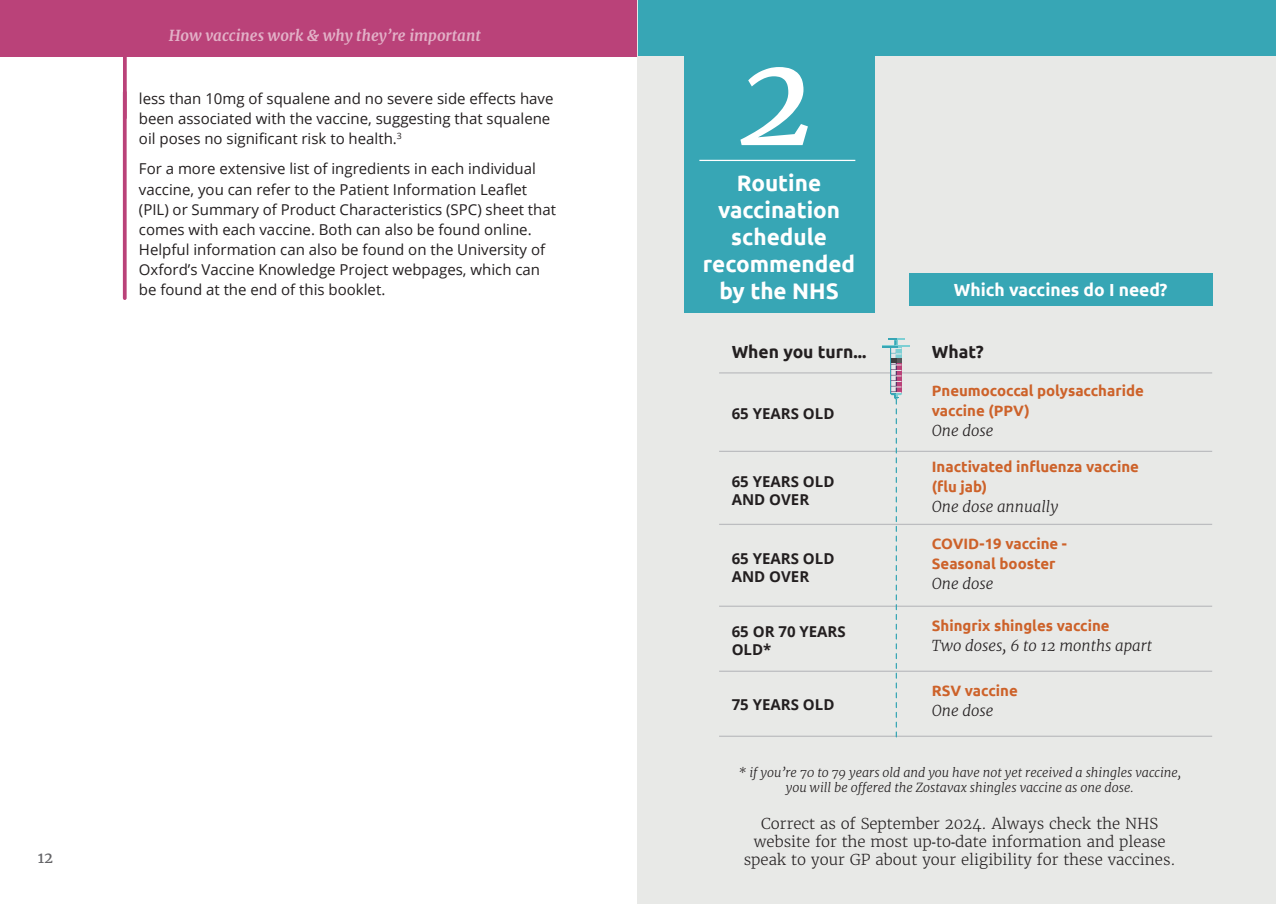
<style>
.page{position:relative;width:1276px;height:904px;background:#fff}
.page>*{position:absolute;margin:0;border:0;box-sizing:border-box;transform-origin:0 0}
.t1{font:italic 137.5px "Merriweather";color:#fff}
.t2{font:700 22.5px/27px "Ubuntu";color:#fff;text-align:center}
.t3{font:700 17.5px "Ubuntu";color:#fff}
.t4{font:700 17.5px "Ubuntu";color:#231f20}
.Body_-_pink_line_left{font:15px/20px "Open Sans";color:#231f20}
.t5{font:700 15px/20px "Ubuntu";color:#cd622a}
.t6{font:300 15px/18px "Merriweather";color:#231f20;text-align:center}
.t7{font:700 15px/18px "Open Sans";color:#231f20}
.t8{font:italic 300 15px/20px "Merriweather";color:#231f20}
.t9{font:italic 700 15px "Merriweather";color:#fff}
.t10{font:15px "Merriweather";color:#636366}
.t11{font:italic 300 12.5px/15px "Merriweather";color:#231f20;text-align:center}
.s1{font-family:"Merriweather";font-weight:300;font-style:italic;color:#231f20}
.s2{font-family:"Ubuntu";font-weight:700;font-style:normal;color:#cd622a}
.s3{font-family:"Arial Narrow";font-weight:400}
</style>
<div class="page">
<div style="left:0;top:0;width:1276px;height:57px;background:#ba4279"></div>
<div style="left:637px;top:0;width:639px;height:904px;background:#e8e9e7"></div>
<div style="left:684px;top:20px;width:190px;height:292px;background:#37a6b5"></div>
<hr style="left:699px;top:160px;width:156px;height:1px;background:#fff">
<div style="left:638px;top:0;width:638px;height:56px;background:#37a6b5"></div>
<hr style="left:719px;top:451px;width:493px;height:1px;background:#bcbdc0">
<hr style="left:719px;top:523px;width:493px;height:2px;background:#bcbdc0">
<hr style="left:719px;top:605px;width:493px;height:2px;background:#bcbdc0">
<hr style="left:719px;top:670px;width:493px;height:2px;background:#bcbdc0">
<hr style="left:719px;top:735px;width:493px;height:2px;background:#bcbdc0">
<hr style="left:719px;top:372px;width:493px;height:1px;background:#bcbdc0">
<hr style="left:882px;top:345px;width:28px;height:2px;background:#7dcfd4">
<svg style="left:882px;top:338px;width:22px;height:399px"></svg>
<div style="left:909px;top:273px;width:303px;height:33px;background:#37a6b5"></div>
<svg style="left:123px;top:119px;width:4px;height:179px"></svg>
<svg style="left:123px;top:57px;width:4px;height:62px"></svg>
<p class="t9" style="left:169px;top:26px;width:313px">How vaccines work &amp; why they’re important</p>
<p class="Body_-_pink_line_left" style="left:139px;top:88px;width:416px">less than 10mg of squalene and no severe side effects have been associated with the vaccine, suggesting that squalene oil poses no significant risk to health.<sup>3</sup></p>
<p class="Body_-_pink_line_left" style="left:139px;top:159px;width:418px">For a more extensive list of ingredients in each individual vaccine, you can refer to the Patient Information Leaflet (PIL) or Summary of Product Characteristics (SPC) sheet that comes with each vaccine. Both can also be found online.<br>Helpful information can also be found on the University of Oxford’s Vaccine Knowledge Project webpages, which can be found at the end of this booklet.</p>
<p class="t10" style="left:38px;top:848px;width:17px">12</p>
<p class="t1" style="left:738px;top:10px;width:80px">2</p>
<p class="t2" style="left:703px;top:169px;width:154px">Routine vaccination schedule recommended by the NHS</p>
<p class="t4" style="left:731px;top:341px;width:136px">When you turn...</p>
<p class="t7" style="left:731px;top:404px;width:104px">65 YEARS OLD</p>
<p class="t7" style="left:731px;top:472px;width:104px">65 YEARS OLD<br>AND OVER</p>
<p class="t7" style="left:731px;top:549px;width:104px">65 YEARS OLD<br>AND OVER</p>
<p class="t3" style="left:954px;top:279px;width:215px">Which vaccines do I need?</p>
<p class="t4" style="left:932px;top:341px;width:54px">What?</p>
<p class="t5" style="left:932px;top:380px;width:213px">Pneumococcal polysaccharide vaccine (PPV)<br><span class="s1">One dose</span></p>
<p class="t5" style="left:932px;top:457px;width:209px">Inactivated influenza vaccine (flu jab)<br><span class="s1">One dose annually</span></p>
<p class="t5" style="left:932px;top:533px;width:137px">COVID-19 vaccine -</p>
<p class="t5" style="left:932px;top:553px;width:125px">Seasonal booster<br><span class="s1">One dose</span></p>
<p class="t7" style="left:731px;top:622px;width:116px">65 OR 70 YEARS<br>OLD*</p>
<p class="t8" style="left:932px;top:615px;width:222px"><span class="s2">Shingrix shingles vaccine<br></span>Two doses, 6 to 12 months apart</p>
<p class="t7" style="left:731px;top:695px;width:104px">75 YEARS OLD</p>
<p class="t5" style="left:932px;top:680px;width:87px">RSV vaccine<br><span class="s1">One dose</span></p>
<p class="t11" style="left:738px;top:764px;width:445px">* if you’re 70 to 79 years old and you have not yet received a shingles vaccine, you will be offered the Zostavax shingles vaccine as one dose.</p>
<p class="t6" style="left:744px;top:814px;width:433px">Correct as of September 2024. Always check the NHS website for the most up<span class="s3">-</span>to<span class="s3">-</span>date information and please speak to your GP about your eligibility for these vaccines.</p>
</div>
